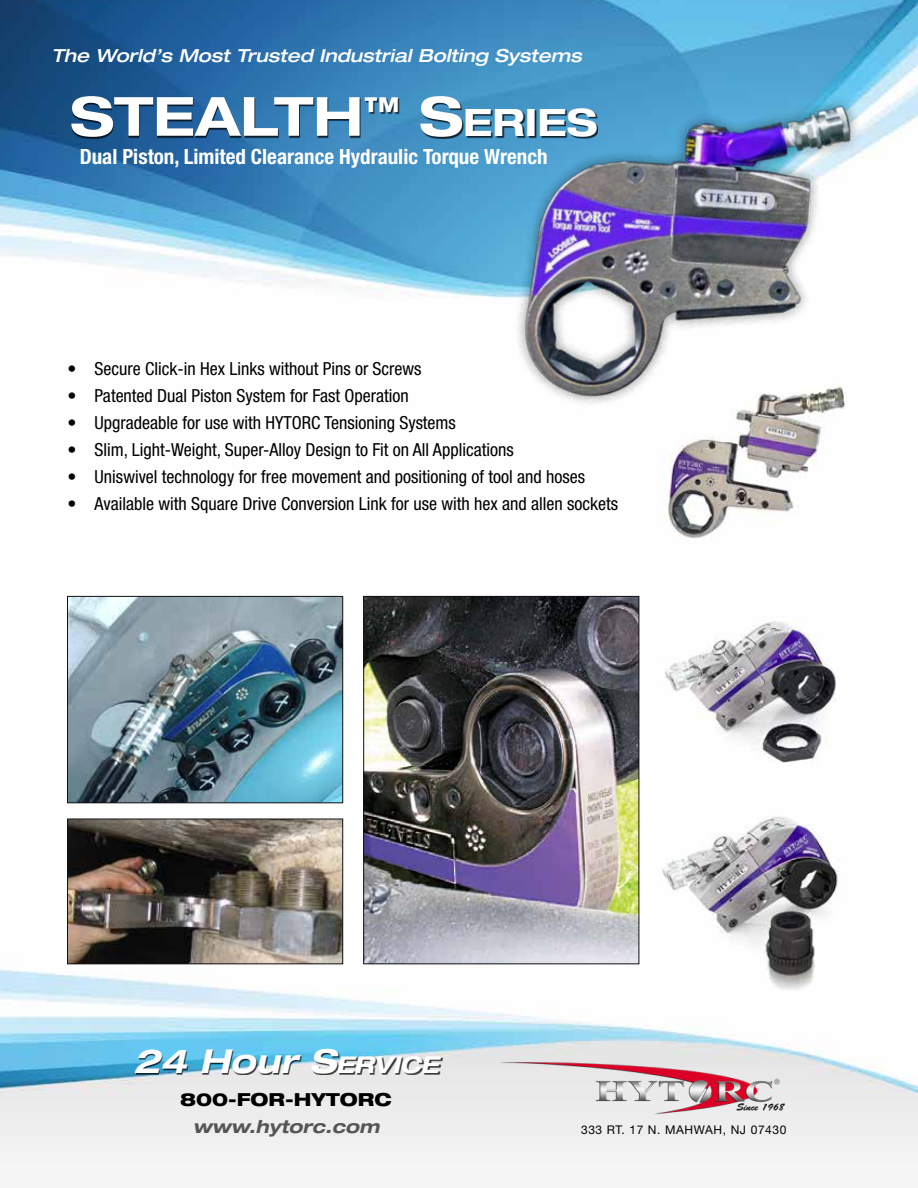
<style>
.page{position:relative;width:918px;height:1188px;background:#fff}
.page>*{position:absolute;margin:0;border:0;box-sizing:border-box;transform-origin:0 0}
.t1{font:700 expanded 54px "Helvetica Neue LT Std";color:#fff}
.t2{font:italic 700 expanded 33px "Helvetica Neue LT Std";color:#fff}
.t3{font:700 condensed 21px "Helvetica Neue LT Std";color:#fff}
.t4{font:condensed 18px "Helvetica Neue LT Std";color:#000}
.t5{font:italic 500 expanded 18px "Helvetica Neue LT Std";color:#fff}
.t6{font:800 expanded 18px "Helvetica Neue LT Std";color:#000}
.t7{font:italic 700 expanded 18px "Helvetica Neue LT Std";color:#555}
.t8{font:12px "Helvetica Neue LT Std";letter-spacing:.05em;color:#000}
.s1{font-style:inherit}
.s2{font-size:37.8px}
.s3{font-size:23.1px}
</style>
<div class="page">
<img style="left:0;top:0;width:918px;height:1163px">
<img style="left:500px;top:1062px;width:290px;height:53px">
<div style="left:136px;top:1050px;width:307px;height:25px;background:#000;opacity:.75"></div>
<img style="left:661px;top:418px;width:186px;height:124px">
<img style="left:492px;top:70px;width:403px;height:348px">
<div style="left:72px;top:98px;width:526px;height:41px;background:#000;opacity:.75"></div>
<img style="left:664px;top:599px;width:175px;height:176px">
<img style="left:659px;top:807px;width:185px;height:185px">
<img style="left:69px;top:598px;width:272px;height:203px">
<div style="left:67px;top:596px;width:276px;height:207px;border:1px solid #141112"></div>
<img style="left:69px;top:821px;width:272px;height:141px">
<div style="left:67px;top:819px;width:276px;height:145px;border:1px solid #141112"></div>
<img style="left:365px;top:598px;width:272px;height:364px">
<div style="left:363px;top:596px;width:276px;height:368px;border:1px solid #141112"></div>
<p class="t5" style="left:52px;top:44px;width:532px">The World’s Most Trusted Industrial Bolting Systems</p>
<h1 class="t1" style="left:70px;top:83px;width:527px">STEALTH<sup>™</sup> <span class="s1">S</span><span class="s2">ERIES</span></h1>
<p class="t3" style="left:80px;top:144px;width:469px">Dual Piston, Limited Clearance Hydraulic Torque Wrench</p>
<p class="t4" style="left:68px;top:358px;width:356px">• Secure Click-in Hex Links without Pins or Screws</p>
<p class="t4" style="left:68px;top:385px;width:343px">• Patented Dual Piston System for Fast Operation</p>
<p class="t4" style="left:68px;top:412px;width:390px">• Upgradeable for use with HYTORC Tensioning Systems</p>
<p class="t4" style="left:68px;top:439px;width:448px">• Slim, Light-Weight, Super-Alloy Design to Fit on All Applications</p>
<p class="t4" style="left:68px;top:466px;width:519px">• Uniswivel technology for free movement and positioning of tool and hoses</p>
<p class="t4" style="left:68px;top:493px;width:552px">• Available with Square Drive Conversion Link for use with hex and allen sockets</p>
<h2 class="t2" style="left:133px;top:1040px;width:307px">24 Hour <span class="s1">S</span><span class="s3">ERVICE</span></h2>
<p class="t6" style="left:180px;top:1088px;width:213px">800-FOR-HYTORC</p>
<p class="t7" style="left:193px;top:1115px;width:188px">www.hytorc.com</p>
<p class="t8" style="left:581px;top:1123px;width:207px">333 RT. 17 N. MAHWAH, NJ 07430</p>
</div>
